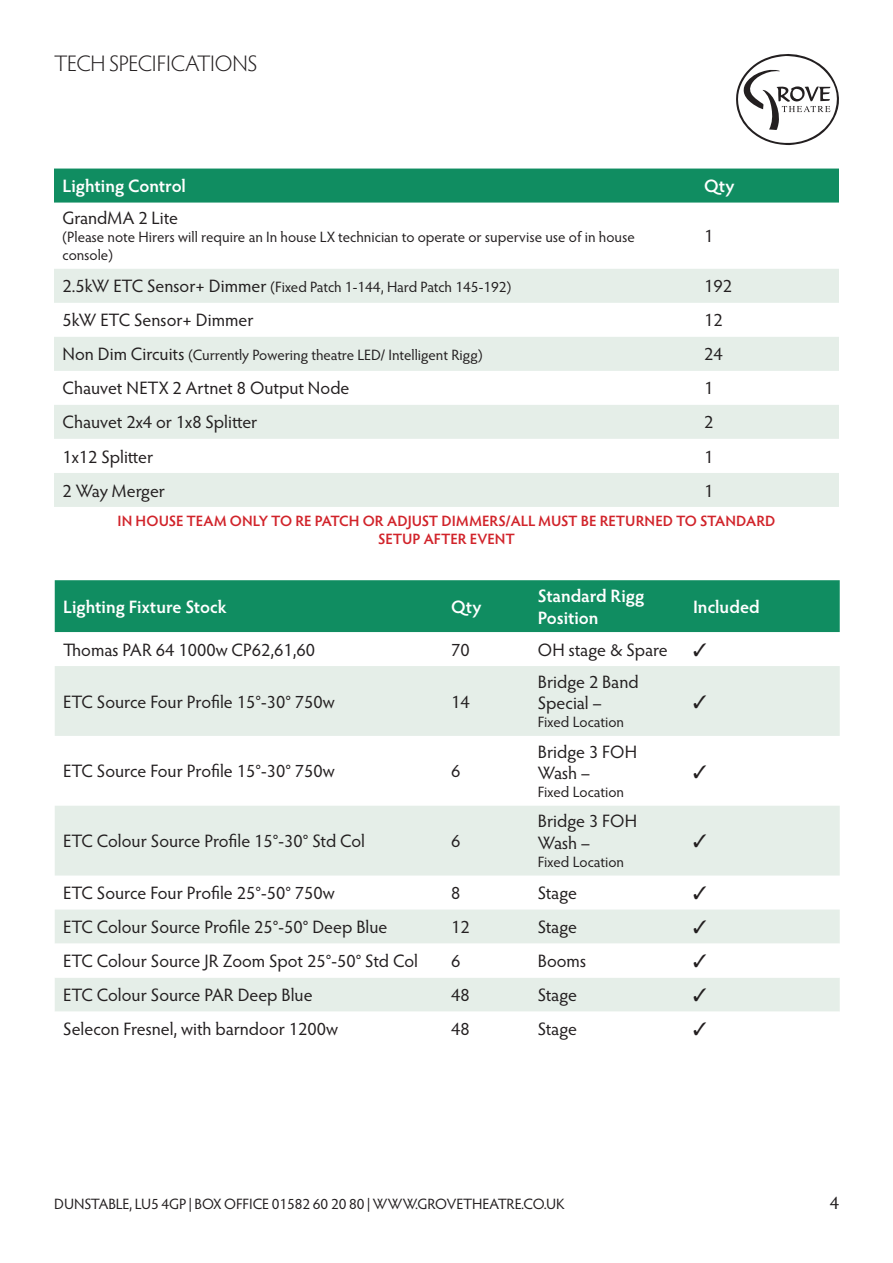
<style>
.page{position:relative;width:893px;height:1263px;background:#fff}
.page>*{position:absolute;margin:0;border:0;box-sizing:border-box;transform-origin:0 0}
.t1{font:300 22.5px "Hypatia Sans Pro";letter-spacing:-.01em;color:#231f20}
.t2{font:18px/21.6px "Hypatia Sans Pro";color:#231f20}
.t3{font:600 18px/21.6px "Hypatia Sans Pro";color:#fff}
.t4{font:15px/18px "Hypatia Sans Pro";letter-spacing:-.005em;color:#231f20}
.t5{font:600 15px/18px "Hypatia Sans Pro";letter-spacing:-.005em;color:#d1232a;text-align:center}
.s1{font-size:18px}
</style>
<div class="page">
<svg style="left:736px;top:54px;width:103px;height:91px"></svg>
<div style="left:54px;top:169px;width:785px;height:34px;background:#108d61"></div>
<svg style="left:54px;top:269px;width:785px;height:238px;fill:#e5eee8"></svg>
<svg style="left:54px;top:439px;width:785px;height:34px"></svg>
<div style="left:55px;top:580px;width:785px;height:52px;background:#108d61"></div>
<svg style="left:55px;top:666px;width:785px;height:277px;fill:#e5eee8"></svg>
<div style="left:55px;top:978px;width:785px;height:34px;background:#e5eee8"></div>
<svg style="left:694px;top:695px;width:12px;height:13px"></svg>
<svg style="left:694px;top:765px;width:12px;height:13px"></svg>
<svg style="left:694px;top:834px;width:12px;height:14px"></svg>
<svg style="left:694px;top:886px;width:12px;height:13px"></svg>
<svg style="left:694px;top:920px;width:12px;height:13px"></svg>
<svg style="left:694px;top:988px;width:12px;height:13px"></svg>
<p class="t1" style="left:54px;top:48px;width:205px">TECH SPECIFICATIONS</p>
<p class="t3" style="left:63px;top:174px;width:125px">Lighting Control</p>
<p class="t3" style="left:704px;top:174px;width:32px">Qty</p>
<p class="t2" style="left:63px;top:207px;width:117px">GrandMA 2 Lite</p>
<p class="t4" style="left:63px;top:228px;width:574px">(Please note Hirers will require an In house LX technician to operate or supervise use of in house console)</p>
<p class="t2" style="left:704px;top:225px;width:11px">1</p>
<p class="t4" style="left:63px;top:278px;width:450px"><span class="s1">2.5kW ETC Sensor+ Dimmer</span> (Fixed Patch 1-144, Hard Patch 145-192)</p>
<p class="t2" style="left:704px;top:275px;width:29px">192</p>
<p class="t2" style="left:63px;top:309px;width:193px">5kW ETC Sensor+ Dimmer</p>
<p class="t2" style="left:704px;top:309px;width:20px">12</p>
<p class="t4" style="left:63px;top:346px;width:422px"><span class="s1">Non Dim Circuits</span> (Currently Powering theatre LED/ Intelligent Rigg)</p>
<p class="t2" style="left:704px;top:343px;width:20px">24</p>
<p class="t2" style="left:63px;top:377px;width:289px">Chauvet NETX 2 Artnet 8 Output Node</p>
<p class="t2" style="left:704px;top:377px;width:11px">1</p>
<p class="t2" style="left:63px;top:411px;width:197px">Chauvet 2x4 or 1x8 Splitter</p>
<p class="t2" style="left:704px;top:411px;width:11px">2</p>
<p class="t2" style="left:63px;top:445px;width:92px">1x12 Splitter</p>
<p class="t2" style="left:704px;top:445px;width:11px">1</p>
<p class="t2" style="left:63px;top:479px;width:104px">2 Way Merger</p>
<p class="t2" style="left:704px;top:479px;width:11px">1</p>
<p class="t5" style="left:118px;top:512px;width:659px">IN HOUSE TEAM ONLY TO RE PATCH OR ADJUST DIMMERS/ALL MUST BE RETURNED TO STANDARD<br>SETUP AFTER EVENT</p>
<p class="t3" style="left:63px;top:595px;width:165px">Lighting Fixture Stock</p>
<p class="t3" style="left:451px;top:595px;width:32px">Qty</p>
<p class="t3" style="left:538px;top:584px;width:108px">Standard Rigg<br>Position</p>
<p class="t3" style="left:693px;top:595px;width:68px">Included</p>
<p class="t2" style="left:63px;top:638px;width:253px">Thomas PAR 64 1000w CP62,61,60</p>
<p class="t2" style="left:451px;top:638px;width:20px">70</p>
<p class="t2" style="left:538px;top:638px;width:132px">OH stage &amp; Spare</p>
<p class="t2" style="left:63px;top:690px;width:273px">ETC Source Four Profile 15°-30° 750w</p>
<p class="t2" style="left:451px;top:690px;width:20px">14</p>
<p class="t2" style="left:538px;top:670px;width:102px">Bridge 2 Band<br>Special –</p>
<p class="t4" style="left:538px;top:713px;width:88px">Fixed Location</p>
<p class="t2" style="left:63px;top:760px;width:273px">ETC Source Four Profile 15°-30° 750w</p>
<p class="t2" style="left:451px;top:760px;width:11px">6</p>
<p class="t2" style="left:63px;top:830px;width:303px">ETC Colour Source Profile 15°-30° Std Col</p>
<p class="t2" style="left:451px;top:830px;width:11px">6</p>
<p class="t2" style="left:538px;top:740px;width:101px">Bridge 3 FOH<br>Wash –</p>
<p class="t4" style="left:538px;top:783px;width:88px">Fixed Location</p>
<p class="t2" style="left:538px;top:810px;width:101px">Bridge 3 FOH<br>Wash –</p>
<p class="t4" style="left:538px;top:852px;width:88px">Fixed Location</p>
<p class="t2" style="left:63px;top:882px;width:273px">ETC Source Four Profile 25°-50° 750w</p>
<p class="t2" style="left:451px;top:882px;width:11px">8</p>
<p class="t2" style="left:538px;top:882px;width:41px">Stage</p>
<p class="t2" style="left:63px;top:916px;width:326px">ETC Colour Source Profile 25°-50° Deep Blue</p>
<p class="t2" style="left:451px;top:916px;width:20px">12</p>
<p class="t2" style="left:538px;top:916px;width:41px">Stage</p>
<p class="t2" style="left:63px;top:950px;width:356px">ETC Colour Source JR Zoom Spot 25°-50° Std Col</p>
<p class="t2" style="left:451px;top:950px;width:11px">6</p>
<p class="t2" style="left:538px;top:950px;width:50px">Booms</p>
<p class="t2" style="left:63px;top:984px;width:251px">ETC Colour Source PAR Deep Blue</p>
<p class="t2" style="left:451px;top:984px;width:20px">48</p>
<p class="t2" style="left:538px;top:984px;width:41px">Stage</p>
<p class="t2" style="left:63px;top:1018px;width:276px">Selecon Fresnel, with barndoor 1200w</p>
<p class="t2" style="left:451px;top:1018px;width:20px">48</p>
<p class="t2" style="left:538px;top:1018px;width:41px">Stage</p>
<p class="t4" style="left:54px;top:1194px;width:512px">DUNSTABLE, LU5 4GP | BOX OFFICE 01582 60 20 80 | WWW.GROVETHEATRE.CO.UK</p>
<p class="t2" style="left:830px;top:1191px;width:11px">4</p>
</div>
